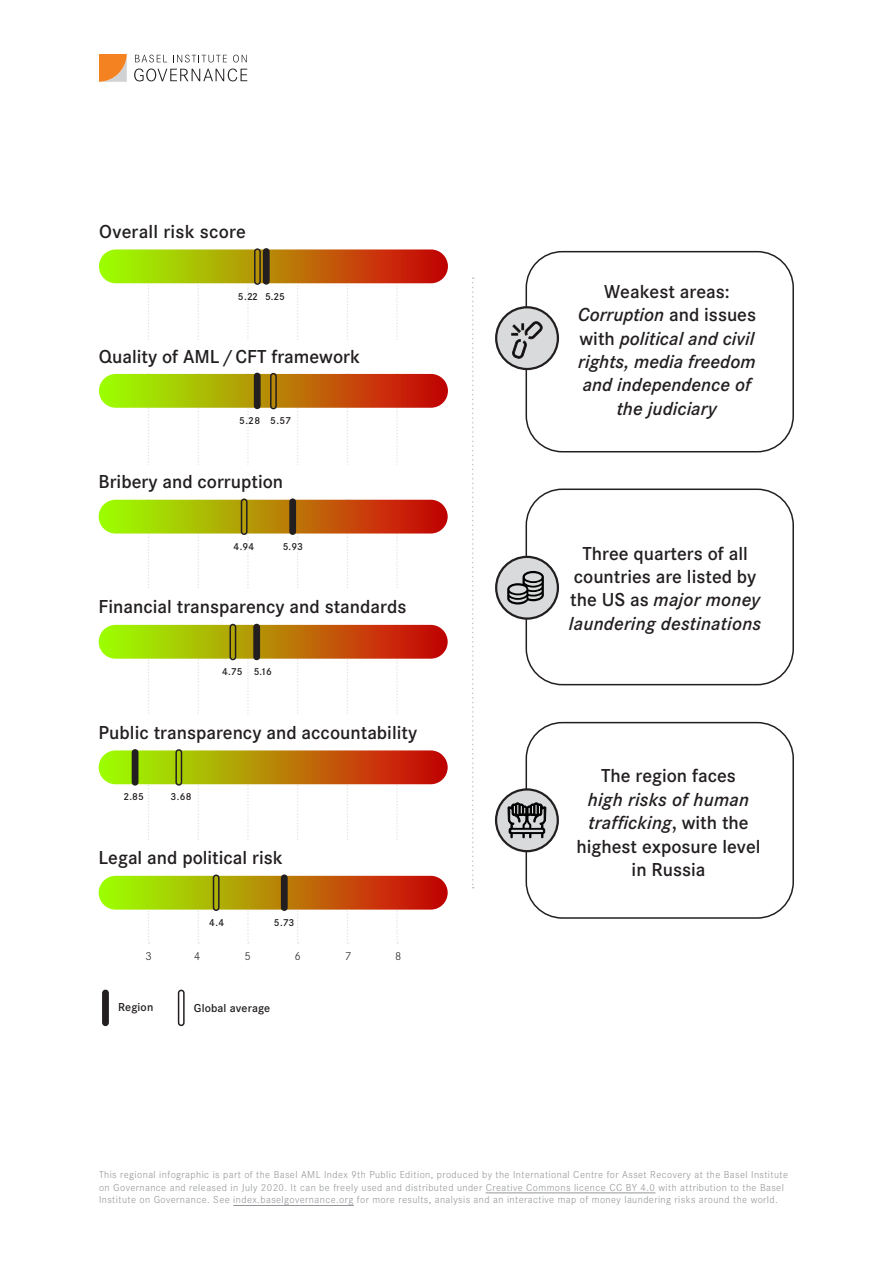
<style>
.page{position:relative;width:893px;height:1263px;background:#fff}
.page>*{position:absolute;margin:0;border:0;box-sizing:border-box;transform-origin:0 0}
.t1{font:600 19.5px/23.4px "Corporate S";color:#231f20;text-align:center}
.t2{font:italic 600 19.5px/23.4px "Corporate S";color:#231f20;text-align:center}
.t3{font:600 12px "Corporate S";letter-spacing:.01em;color:#231f20}
.t4{font:300 12px "Corporate S";color:#231f20}
.t5{font:300 10.5px/12.6px "Corporate S";letter-spacing:.04em;color:#939598}
.t6{font:600 10.5px "Corporate S";letter-spacing:.01em;color:#231f20}
.s1{font-style:normal}
.s2{font-style:italic}
</style>
<div class="page">
<svg style="left:99px;top:54px;width:28px;height:28px"></svg>
<svg style="left:135px;top:55px;width:32px;height:7px"></svg>
<svg style="left:173px;top:55px;width:54px;height:7px"></svg>
<svg style="left:233px;top:55px;width:14px;height:7px"></svg>
<svg style="left:134px;top:68px;width:113px;height:13px"></svg>
<div style="left:526px;top:488px;width:268px;height:197px;border:2px solid #231f20;border-radius:36px"></div>
<div style="left:496px;top:557px;width:62px;height:62px;background:#d9dadb;border-radius:50%"></div>
<div style="left:495px;top:556px;width:64px;height:64px;border:2px solid #231f20;border-radius:50%"></div>
<svg style="left:507px;top:571px;width:37px;height:33px"></svg>
<div style="left:526px;top:722px;width:268px;height:197px;border:2px solid #231f20;border-radius:36px"></div>
<div style="left:526px;top:251px;width:268px;height:201px;border:2px solid #231f20;border-radius:36px"></div>
<div style="left:496px;top:307px;width:62px;height:62px;background:#d9dadb;border-radius:50%"></div>
<div style="left:495px;top:306px;width:64px;height:64px;border:2px solid #231f20;border-radius:50%"></div>
<svg style="left:511px;top:321px;width:32px;height:38px"></svg>
<div style="left:103px;top:990px;width:5px;height:35px;background:#231f20;border-radius:3px"></div>
<div style="left:102px;top:990px;width:7px;height:36px;border:2px solid #231f20;border-radius:3px"></div>
<div style="left:178px;top:990px;width:7px;height:36px;border:2px solid #231f20;border-radius:3px"></div>
<svg style="left:496px;top:789px;width:62px;height:62px"></svg>
<div style="left:495px;top:788px;width:64px;height:64px;border:2px solid #231f20;border-radius:50%"></div>
<svg style="left:508px;top:783px;width:38px;height:55px;background:#8c8c8c"></svg>
<hr style="left:511px;top:830px;width:32px;height:2px;background:#d9dadb">
<svg style="left:148px;top:283px;width:2px;height:660px"></svg>
<svg style="left:247px;top:283px;width:2px;height:660px"></svg>
<svg style="left:297px;top:283px;width:2px;height:660px"></svg>
<svg style="left:347px;top:283px;width:1px;height:660px"></svg>
<svg style="left:396px;top:283px;width:2px;height:660px"></svg>
<svg style="left:197px;top:283px;width:2px;height:660px"></svg>
<div style="left:99px;top:249px;width:349px;height:34px;background:linear-gradient(to right,#9dff02,#cf010a);border-radius:17px"></div>
<div style="left:254px;top:248px;width:7px;height:37px;border:2px solid #231f20;border-radius:3px"></div>
<div style="left:264px;top:249px;width:5px;height:35px;background:#231f20;border-radius:3px"></div>
<div style="left:263px;top:248px;width:7px;height:37px;border:2px solid #231f20;border-radius:3px"></div>
<div style="left:99px;top:374px;width:349px;height:34px;background:linear-gradient(to right,#9dff02,#cf010a);border-radius:17px"></div>
<div style="left:99px;top:340px;width:349px;height:32px;background:#fff"></div>
<div style="left:270px;top:373px;width:7px;height:36px;border:2px solid #231f20;border-radius:3px"></div>
<div style="left:255px;top:373px;width:5px;height:35px;background:#231f20;border-radius:3px"></div>
<div style="left:254px;top:373px;width:7px;height:36px;border:2px solid #231f20;border-radius:3px"></div>
<div style="left:99px;top:500px;width:349px;height:33px;background:linear-gradient(to right,#9dff01,#cf010a);border-radius:17px"></div>
<div style="left:99px;top:465px;width:361px;height:33px;background:#fff"></div>
<div style="left:241px;top:498px;width:7px;height:37px;border:2px solid #231f20;border-radius:3px"></div>
<div style="left:290px;top:499px;width:5px;height:35px;background:#231f20;border-radius:3px"></div>
<div style="left:289px;top:498px;width:7px;height:37px;border:2px solid #231f20;border-radius:3px"></div>
<div style="left:99px;top:625px;width:349px;height:34px;background:linear-gradient(to right,#9dff01,#cf010b);border-radius:17px"></div>
<div style="left:99px;top:590px;width:366px;height:33px;background:#fff"></div>
<div style="left:229px;top:624px;width:7px;height:36px;border:2px solid #231f20;border-radius:3px"></div>
<div style="left:254px;top:624px;width:5px;height:35px;background:#231f20;border-radius:3px"></div>
<div style="left:253px;top:624px;width:7px;height:36px;border:2px solid #231f20;border-radius:3px"></div>
<div style="left:99px;top:750px;width:349px;height:34px;background:linear-gradient(to right,#9dff01,#cf020b);border-radius:17px"></div>
<div style="left:99px;top:715px;width:371px;height:34px;background:#fff"></div>
<div style="left:175px;top:749px;width:7px;height:37px;border:2px solid #231f20;border-radius:3px"></div>
<div style="left:132px;top:749px;width:6px;height:37px;border:2px solid #231f20;border-radius:3px"></div>
<div style="left:99px;top:876px;width:349px;height:34px;background:linear-gradient(to right,#9dff01,#cf010b);border-radius:17px"></div>
<div style="left:99px;top:840px;width:353px;height:34px;background:#fff"></div>
<div style="left:282px;top:875px;width:5px;height:35px;background:#231f20;border-radius:3px"></div>
<div style="left:281px;top:874px;width:7px;height:37px;border:2px solid #231f20;border-radius:3px"></div>
<div style="left:213px;top:874px;width:7px;height:37px;border:2px solid #231f20;border-radius:3px"></div>
<svg style="left:472px;top:277px;width:2px;height:611px"></svg>
<hr style="left:486px;top:1192px;width:169px;height:1px;background:#939598">
<hr style="left:233px;top:1205px;width:121px;height:1px;background:#939598">
<p class="t1" style="left:99px;top:220px;width:148px">Overall risk score</p>
<p class="t6" style="left:238px;top:290px;width:21px">5.22</p>
<p class="t6" style="left:265px;top:290px;width:21px">5.25</p>
<p class="t1" style="left:99px;top:345px;width:263px">Quality of AML/CFT framework</p>
<p class="t6" style="left:239px;top:415px;width:23px">5.28</p>
<p class="t6" style="left:270px;top:415px;width:23px">5.57</p>
<p class="t1" style="left:99px;top:470px;width:186px">Bribery and corruption</p>
<p class="t6" style="left:234px;top:540px;width:22px">4.94</p>
<p class="t6" style="left:283px;top:540px;width:22px">5.93</p>
<p class="t1" style="left:99px;top:595px;width:309px">Financial transparency and standards</p>
<p class="t6" style="left:222px;top:665px;width:22px">4.75</p>
<p class="t6" style="left:254px;top:665px;width:20px">5.16</p>
<p class="t1" style="left:99px;top:721px;width:320px">Public transparency and accountability</p>
<p class="t6" style="left:123px;top:791px;width:22px">2.85</p>
<p class="t6" style="left:171px;top:791px;width:23px">3.68</p>
<p class="t1" style="left:99px;top:846px;width:186px">Legal and political risk</p>
<p class="t6" style="left:209px;top:916px;width:16px">4.4</p>
<p class="t6" style="left:274px;top:916px;width:22px">5.73</p>
<p class="t4" style="left:146px;top:950px;width:8px">3</p>
<p class="t4" style="left:194px;top:950px;width:8px">4</p>
<p class="t4" style="left:244px;top:950px;width:8px">5</p>
<p class="t4" style="left:295px;top:950px;width:8px">6</p>
<p class="t4" style="left:345px;top:950px;width:8px">7</p>
<p class="t4" style="left:395px;top:950px;width:8px">8</p>
<p class="t3" style="left:118px;top:1000px;width:37px">Region</p>
<p class="t3" style="left:194px;top:1001px;width:78px">Global average</p>
<p class="t1" style="left:604px;top:280px;width:127px">Weakest areas:</p>
<p class="t2" style="left:578px;top:303px;width:180px">Corruption <span class="s1">and issues with</span> political and civil rights, media freedom and independence of the judiciary</p>
<p class="t1" style="left:569px;top:542px;width:194px">Three quarters of all countries are listed by the US as <span class="s2">major money laundering destinations</span></p>
<p class="t1" style="left:576px;top:764px;width:185px">The region faces<br><span class="s2">high risks of human trafficking</span>, with the highest exposure level in Russia</p>
<p class="t5" style="left:99px;top:1168px;width:691px">This regional infographic is part of the Basel AML Index 9th Public Edition, produced by the International Centre for Asset Recovery at the Basel Institute on Governance and released in July 2020. It can be freely used and distributed under Creative Commons licence CC BY 4.0 with attribution to the Basel<br>Institute on Governance. See index.baselgovernance.org for more results, analysis and an interactive map of money laundering risks around the world.</p>
</div>
